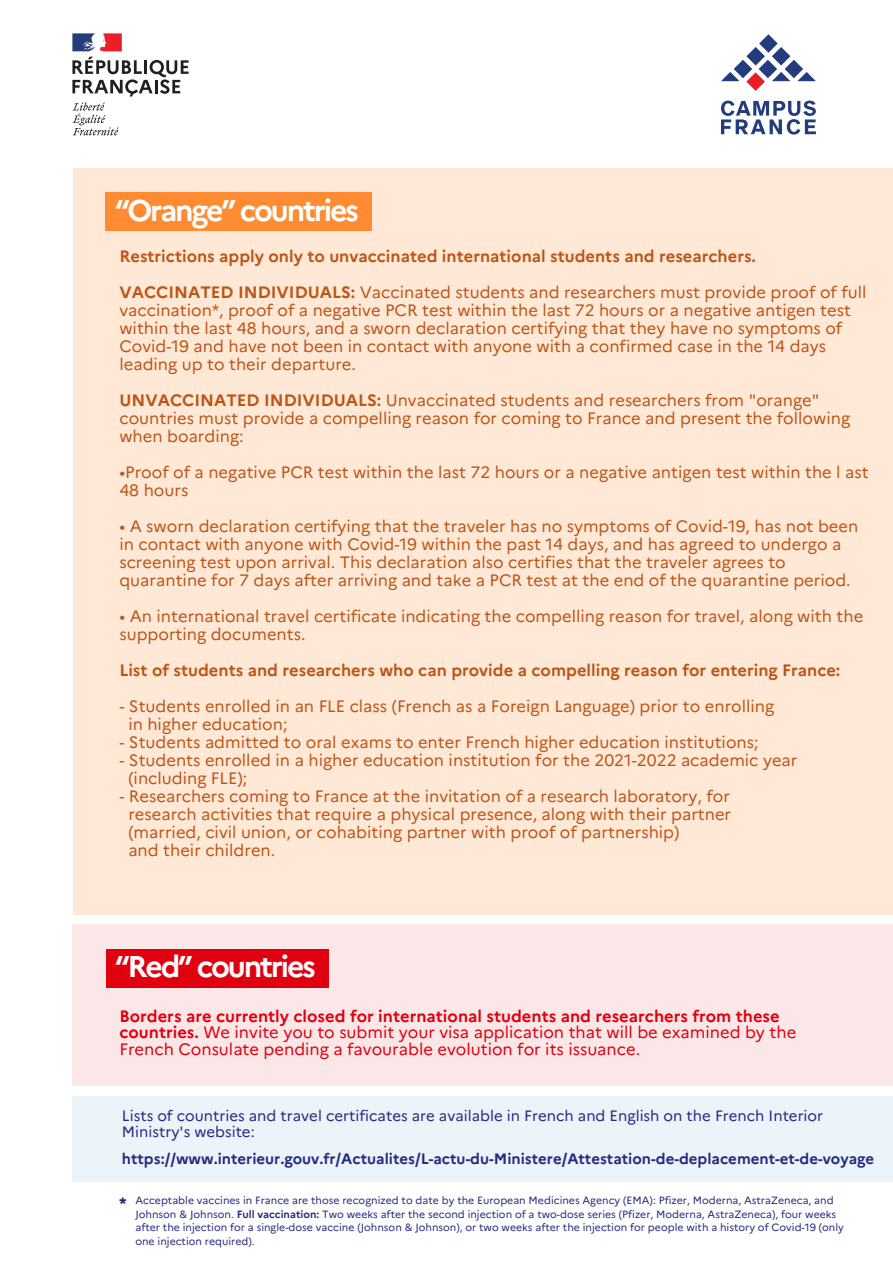
<style>
.page{position:relative;width:893px;height:1263px;background:#fff}
.page>*{position:absolute;margin:0;border:0;box-sizing:border-box;transform-origin:0 0}
.t1{font:700 30px "Marianne";letter-spacing:-.07em;color:#fff}
.t2{font:16.5px/18px "Marianne";color:#bb5617}
.t3{font:700 16.5px/36px "Marianne";color:#bb5617}
.t4{font:16.5px/16.5px "Marianne";color:#e1000f}
.t5{font:15px/15px "Marianne";color:#24297e}
.t6{font:700 15px "Marianne";color:#24297e}
.t7{font:10.5px/13.5px "Marianne";color:#24297e}
.s1{font-weight:400}
.s2{font-weight:700}
.s3{font-weight:800;font-size:15px}
</style>
<div class="page">
<div style="left:72px;top:1096px;width:821px;height:85px;background:#ecf3f9"></div>
<div style="left:73px;top:168px;width:820px;height:746px;background:#ffe8d6"></div>
<svg style="left:721px;top:34px;width:95px;height:57px"></svg>
<svg style="left:721px;top:101px;width:95px;height:34px"></svg>
<svg style="left:72px;top:57px;width:117px;height:78px"></svg>
<svg style="left:72px;top:33px;width:50px;height:18px"></svg>
<div style="left:72px;top:924px;width:821px;height:162px;background:#fce7e8"></div>
<div style="left:106px;top:192px;width:266px;height:39px;background:#ff8c32"></div>
<div style="left:106px;top:949px;width:222px;height:39px;background:#e1000f"></div>
<h1 class="t1" style="left:115px;top:192px;width:245px">“Orange” countries</h1>
<p class="t3" style="left:119px;top:238px;width:749px">Restrictions apply only to unvaccinated international students and researchers.<br>VACCINATED INDIVIDUALS: <span class="s1">Vaccinated students and researchers must provide proof of full</span></p>
<p class="t2" style="left:119px;top:301px;width:733px">vaccination*, proof of a negative PCR test within the last 72 hours or a negative antigen test within the last 48 hours, and a sworn declaration certifying that they have no symptoms of Covid-19 and have not been in contact with anyone with a confirmed case in the 14 days leading up to their departure.</p>
<p class="t2" style="left:119px;top:391px;width:732px"><span class="s2">UNVACCINATED INDIVIDUALS:</span> Unvaccinated students and researchers from "orange" countries must provide a compelling reason for coming to France and present the following when boarding:</p>
<p class="t2" style="left:119px;top:463px;width:751px">•Proof of a negative PCR test within the last 72 hours or a negative antigen test within the l ast<br>48 hours</p>
<p class="t2" style="left:119px;top:517px;width:740px">• A sworn declaration certifying that the traveler has no symptoms of Covid-19, has not been in contact with anyone with Covid-19 within the past 14 days, and has agreed to undergo a screening test upon arrival. This declaration also certifies that the traveler agrees to quarantine for 7 days after arriving and take a PCR test at the end of the quarantine period.</p>
<p class="t2" style="left:119px;top:607px;width:745px">• An international travel certificate indicating the compelling reason for travel, along with the supporting documents.</p>
<p class="t3" style="left:119px;top:652px;width:722px">List of students and researchers who can provide a compelling reason for entering France:</p>
<p class="t2" style="left:128px;top:697px;width:647px;text-indent:-9px">- Students enrolled in an FLE class (French as a Foreign Language) prior to enrolling in higher education;</p>
<p class="t2" style="left:119px;top:733px;width:641px">- Students admitted to oral exams to enter French higher education institutions;</p>
<p class="t2" style="left:128px;top:751px;width:671px;text-indent:-9px">- Students enrolled in a higher education institution for the 2021-2022 academic year (including FLE);</p>
<p class="t2" style="left:128px;top:787px;width:604px;text-indent:-9px">- Researchers coming to France at the invitation of a research laboratory, for research activities that require a physical presence, along with their partner (married, civil union, or cohabiting partner with proof of partnership)<br>and their children.</p>
<h1 class="t1" style="left:115px;top:948px;width:202px">“Red” countries</h1>
<p class="t4" style="left:119px;top:1008px;width:678px"><span class="s2">Borders are currently closed for international students and researchers from these countries.</span> We invite you to submit your visa application that will be examined by the<br>French Consulate pending a favourable evolution for its issuance.</p>
<p class="t5" style="left:122px;top:1108px;width:703px">Lists of countries and travel certificates are available in French and English on the French Interior<br>Ministry's website:</p>
<p class="t6" style="left:122px;top:1149px;width:754px">https://www.interieur.gouv.fr/Actualites/L-actu-du-Ministere/Attestation-de-deplacement-et-de-voyage</p>
<p class="t7" style="left:135px;top:1194px;width:710px;text-indent:-16px"><span class="s3">*</span> Acceptable vaccines in France are those recognized to date by the European Medicines Agency (EMA): Pfizer, Moderna, AstraZeneca, and Johnson &amp; Johnson. <span class="s2">Full vaccination:</span> Two weeks after the second injection of a two-dose series (Pfizer, Moderna, AstraZeneca), four weeks after the injection for a single-dose vaccine (Johnson &amp; Johnson), or two weeks after the injection for people with a history of Covid-19 (only one injection required).</p>
</div>
